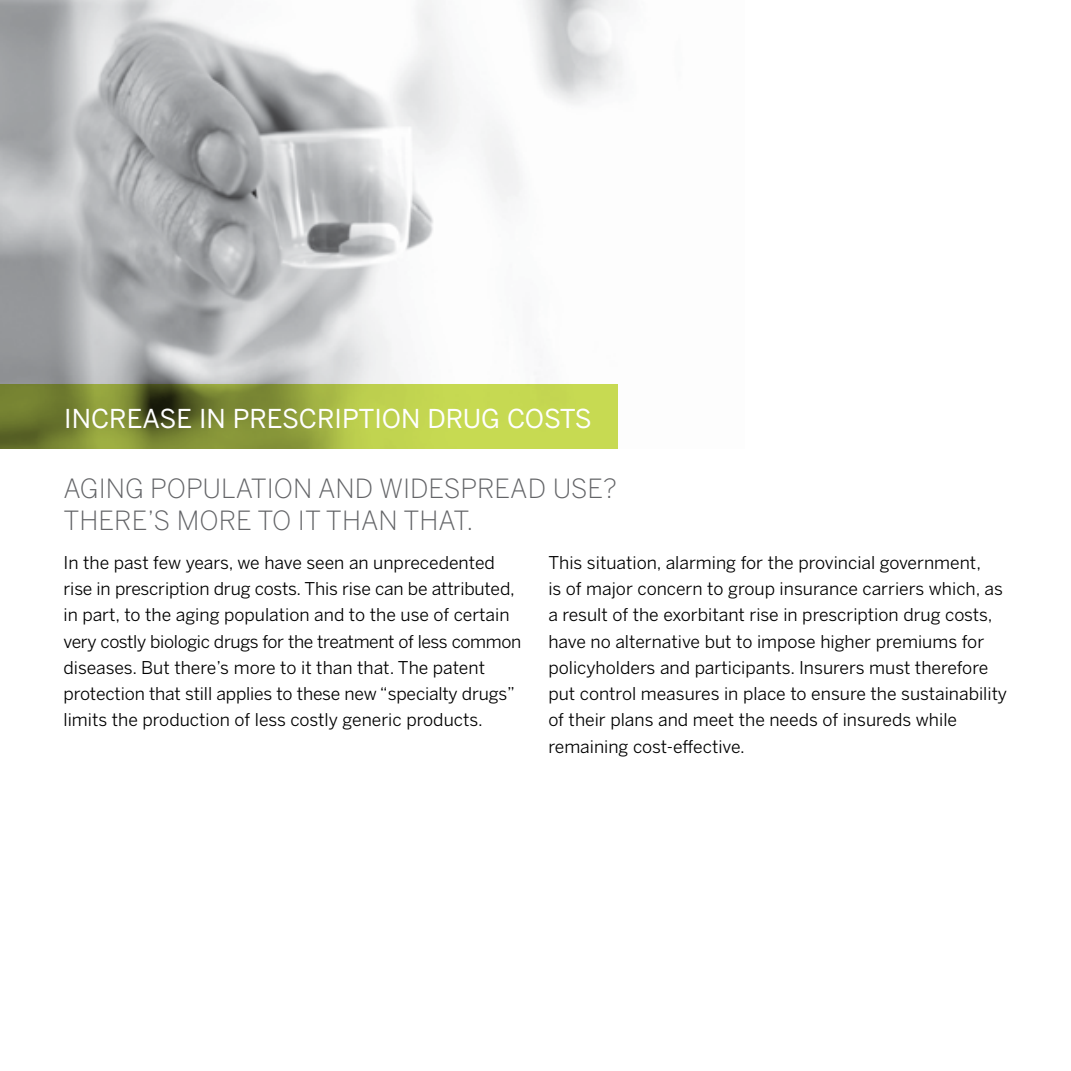
<style>
.page{position:relative;width:1071px;height:1071px;background:#fff}
.page>*{position:absolute;margin:0;border:0;box-sizing:border-box;transform-origin:0 0}
.t1{font:300 26.25px/31.5px "Benton Sans";color:#636467}
.t2{font:25.9px "Benton Sans";color:#fff}
.t3{font:17.5px/26.2px "Benton Sans";color:#000}
</style>
<div class="page">
<img style="left:0;top:0;width:629px;height:449px">
<svg style="left:0;top:384px;width:617px;height:65px"></svg>
<h2 class="t2" style="left:64px;top:403px;width:529px">INCREASE IN PRESCRIPTION DRUG COSTS</h2>
<h1 class="t1" style="left:64px;top:473px;width:555px">AGING POPULATION AND WIDESPREAD USE?<br>THERE’S MORE TO IT THAN THAT.</h1>
<p class="t3" style="left:64px;top:549px;width:459px">In the past few years, we have seen an unprecedented rise in prescription drug costs. This rise can be attributed, in part, to the aging population and to the use of certain very costly biologic drugs for the treatment of less common diseases. But there’s more to it than that. The patent protection that still applies to these new “specialty drugs” limits the production of less costly generic products.</p>
<p class="t3" style="left:548px;top:549px;width:460px">This situation, alarming for the provincial government,<br>is of major concern to group insurance carriers which, as a result of the exorbitant rise in prescription drug costs, have no alternative but to impose higher premiums for policyholders and participants. Insurers must therefore put control measures in place to ensure the sustainability of their plans and meet the needs of insureds while remaining cost-effective.</p>
</div>
